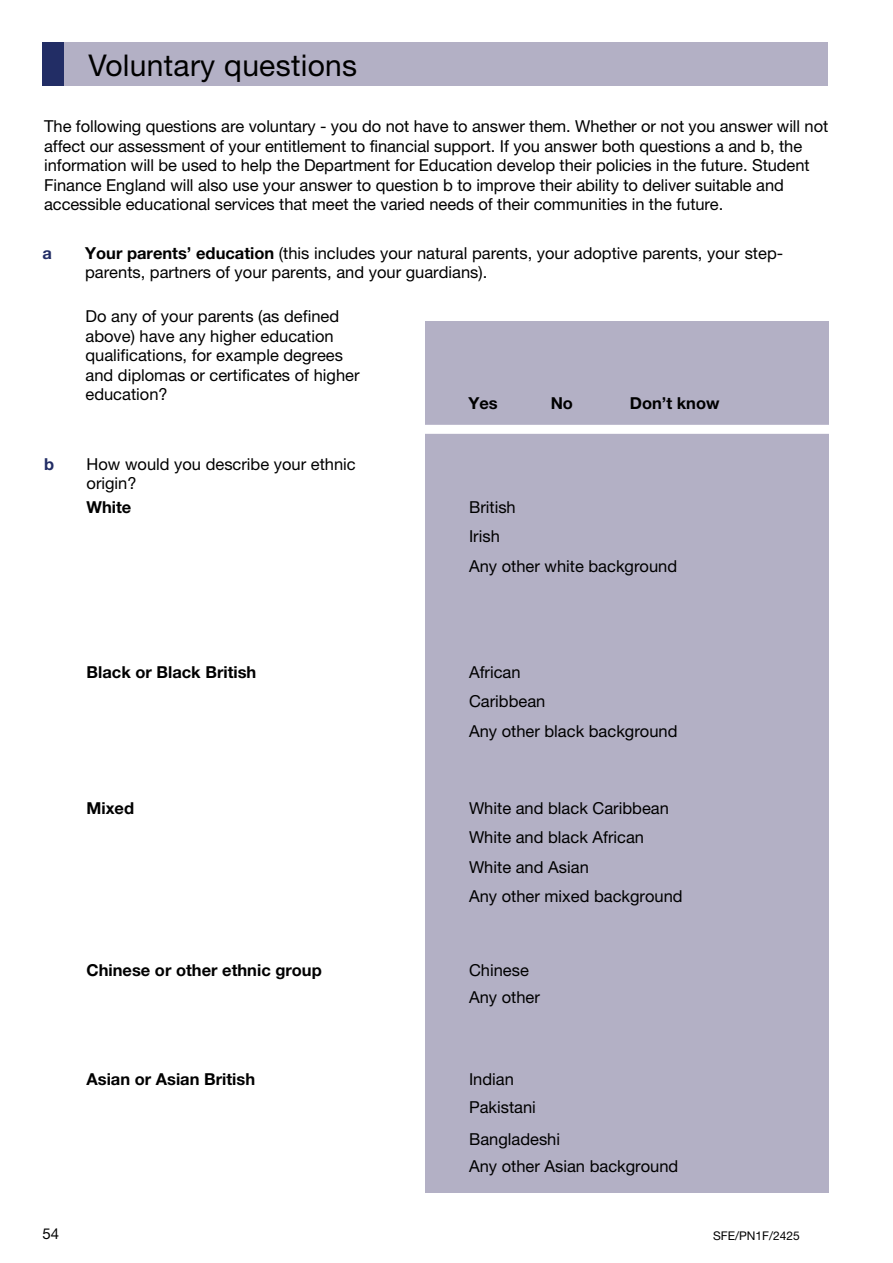
<style>
.page{position:relative;width:893px;height:1263px;background:#fff}
.page>*{position:absolute;margin:0;border:0;box-sizing:border-box;transform-origin:0 0}
.section_title{font:30px "Helvetica Neue LT Std";letter-spacing:.01em;color:#000}
.Body{font:16.5px/19.5px "Helvetica Neue LT Std";color:#000}
.Body-2{font:700 16.5px "Helvetica Neue LT Std";color:#000}
.Body-3{font:700 16.5px "Helvetica Neue LT Std";color:#222d65}
.t1{font:15px "Helvetica Neue LT Std";color:#000}
.t2{font:12px "Helvetica Neue LT Std";color:#000}
.s1{font-weight:700}
</style>
<div class="page">
<div style="left:43px;top:43px;width:21px;height:43px;background:#222d65"></div>
<div style="left:64px;top:43px;width:763px;height:43px;background:#b3b0c5"></div>
<div style="left:425px;top:321px;width:404px;height:872px;background:#b3b0c5"></div>
<div style="left:414px;top:425px;width:427px;height:9px;background:#fff"></div>
<h2 class="section_title" style="left:88px;top:47px;width:270px">Voluntary questions</h2>
<p class="Body" style="left:44px;top:116px;width:786px">The following questions are voluntary - you do not have to answer them. Whether or not you answer will not affect our assessment of your entitlement to financial support. If you answer both questions a and b, the information will be used to help the Department for Education develop their policies in the future. Student Finance England will also use your answer to question b to improve their ability to deliver suitable and accessible educational services that meet the varied needs of their communities in the future.</p>
<p class="Body-3" style="left:43px;top:243px;width:11px">a</p>
<p class="Body" style="left:85px;top:243px;width:699px"><span class="s1">Your parents’ education</span> (this includes your natural parents, your adoptive parents, your step&shy;parents, partners of your parents, and your guardians).</p>
<p class="Body" style="left:85px;top:306px;width:276px">Do any of your parents (as defined above) have any higher education qualifications, for example degrees and diplomas or certificates of higher education?</p>
<p class="Body-2" style="left:468px;top:393px;width:31px">Yes</p>
<p class="Body-2" style="left:551px;top:393px;width:24px">No</p>
<p class="Body-2" style="left:630px;top:393px;width:91px">Don’t know</p>
<p class="Body-3" style="left:44px;top:453px;width:12px">b</p>
<p class="Body" style="left:87px;top:454px;width:271px">How would you describe your ethnic origin?</p>
<p class="Body-2" style="left:87px;top:497px;width:46px">White</p>
<p class="Body" style="left:469px;top:497px;width:48px">British</p>
<p class="Body" style="left:469px;top:527px;width:32px">Irish</p>
<p class="Body" style="left:469px;top:556px;width:210px">Any other white background</p>
<p class="Body-2" style="left:87px;top:661px;width:171px">Black or Black British</p>
<p class="Body" style="left:469px;top:662px;width:53px">African</p>
<p class="Body" style="left:469px;top:691px;width:78px">Caribbean</p>
<p class="Body" style="left:469px;top:721px;width:210px">Any other black background</p>
<p class="Body-2" style="left:87px;top:797px;width:49px">Mixed</p>
<p class="Body" style="left:469px;top:798px;width:201px">White and black Caribbean</p>
<p class="Body" style="left:469px;top:827px;width:177px">White and black African</p>
<p class="Body" style="left:469px;top:857px;width:121px">White and Asian</p>
<p class="Body" style="left:469px;top:886px;width:215px">Any other mixed background</p>
<p class="Body-2" style="left:87px;top:960px;width:237px">Chinese or other ethnic group</p>
<p class="Body" style="left:469px;top:960px;width:61px">Chinese</p>
<p class="Body" style="left:469px;top:987px;width:72px">Any other</p>
<p class="Body-2" style="left:87px;top:1069px;width:170px">Asian or Asian British</p>
<p class="Body" style="left:469px;top:1069px;width:46px">Indian</p>
<p class="Body" style="left:469px;top:1097px;width:68px">Pakistani</p>
<p class="Body" style="left:469px;top:1129px;width:93px">Bangladeshi</p>
<p class="Body" style="left:469px;top:1156px;width:211px">Any other Asian background</p>
<p class="t1" style="left:43px;top:1225px;width:18px">54</p>
<p class="t2" style="left:713px;top:1229px;width:88px">SFE/PN1F/2425</p>
</div>
